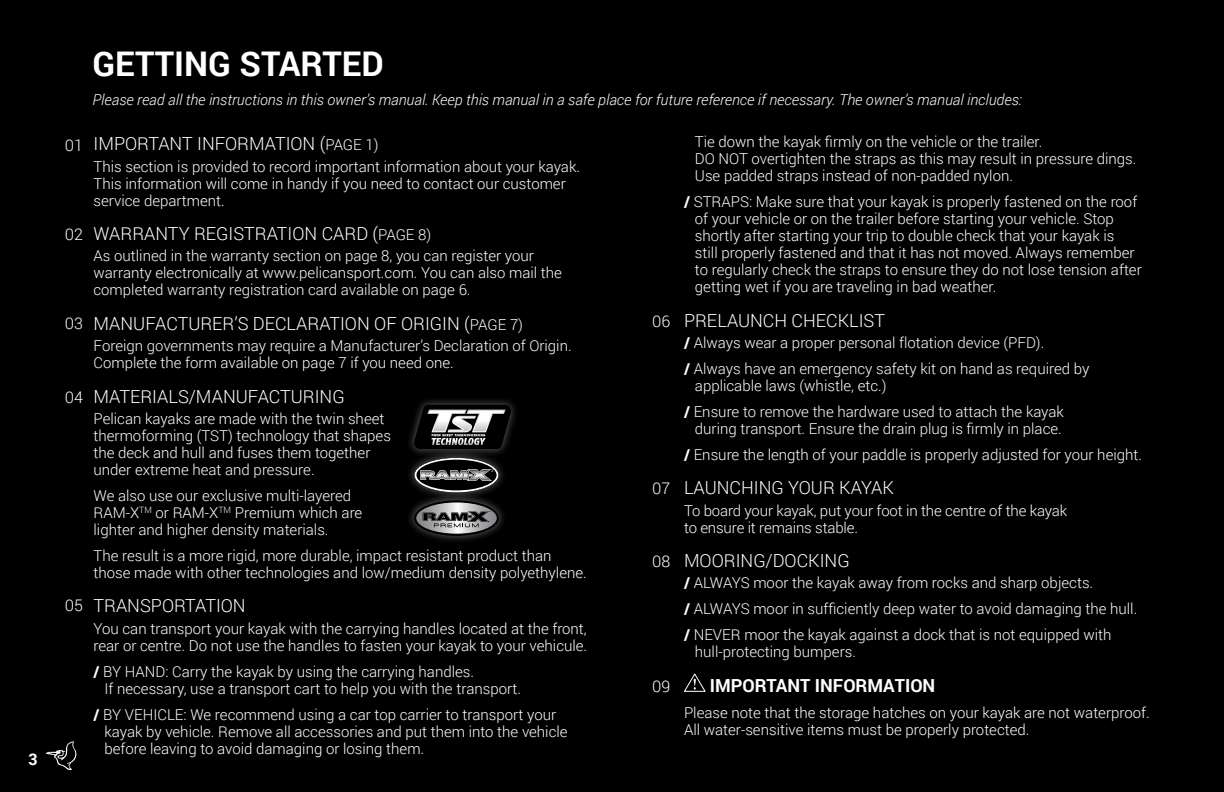
<style>
.page{position:relative;width:1224px;height:792px;background:#000}
.page>*{position:absolute;margin:0;border:0;box-sizing:border-box;transform-origin:0 0}
.t1{font:700 34px "Roboto";color:#fff}
.t2{font:300 18px "Roboto";color:#fff}
.t3{font:700 18px "Roboto";color:#fff}
.t4{font:300 16px "Roboto";color:#fff}
.t5{font:700 16px "Roboto";color:#fff}
.t6{font:300 15px/17px "Roboto";color:#fff}
.t7{font:italic 300 15px "Roboto";color:#fff}
.s1{font-size:15px}
.s2{font-weight:700}
</style>
<div class="page">
<svg style="left:684px;top:673px;width:22px;height:19px"></svg>
<svg style="left:46px;top:741px;width:30px;height:29px"></svg>
<div style="left:406px;top:449px;width:102px;height:52px;background:#fff;opacity:.37"></div>
<svg style="left:414px;top:457px;width:85px;height:35px"></svg>
<div style="left:406px;top:492px;width:102px;height:52px;background:#fff;opacity:.41"></div>
<svg style="left:414px;top:500px;width:85px;height:36px"></svg>
<svg style="left:416px;top:502px;width:81px;height:32px"></svg>
<div style="left:406px;top:396px;width:114px;height:61px;background:#fff;opacity:.39"></div>
<svg style="left:413px;top:405px;width:99px;height:44px"></svg>
<p class="t5" style="left:28px;top:748px;width:11px">3</p>
<p class="t4" style="left:65px;top:134px;width:20px">01</p>
<p class="t4" style="left:65px;top:223px;width:20px">02</p>
<p class="t4" style="left:65px;top:312px;width:20px">03</p>
<p class="t4" style="left:65px;top:386px;width:20px">04</p>
<p class="t4" style="left:65px;top:595px;width:20px">05</p>
<h1 class="t1" style="left:93px;top:39px;width:293px">GETTING STARTED</h1>
<p class="t7" style="left:93px;top:89px;width:931px">Please read all the instructions in this owner’s manual. Keep this manual in a safe place for future reference if necessary. The owner’s manual includes:</p>
<p class="t2" style="left:94px;top:132px;width:287px">IMPORTANT INFORMATION (<span class="s1">PAGE 1)</span></p>
<p class="t6" style="left:94px;top:157px;width:488px">This section is provided to record important information about your kayak.<br>This information will come in handy if you need to contact our customer service department.</p>
<p class="t2" style="left:94px;top:221px;width:339px">WARRANTY REGISTRATION CARD (<span class="s1">PAGE 8)</span></p>
<p class="t6" style="left:94px;top:247px;width:470px">As outlined in the warranty section on page 8, you can register your warranty electronically at www.pelicansport.com. You can also mail the completed warranty registration card available on page 6.</p>
<p class="t2" style="left:94px;top:311px;width:431px">MANUFACTURER’S DECLARATION OF ORIGIN (<span class="s1">PAGE 7)</span></p>
<p class="t6" style="left:94px;top:337px;width:480px">Foreign governments may require a Manufacturer’s Declaration of Origin.<br>Complete the form available on page 7 if you need one.</p>
<p class="t2" style="left:94px;top:384px;width:253px">MATERIALS/MANUFACTURING</p>
<p class="t6" style="left:94px;top:410px;width:299px">Pelican kayaks are made with the twin sheet thermoforming (TST) technology that shapes the deck and hull and fuses them together under extreme heat and pressure.</p>
<p class="t6" style="left:94px;top:487px;width:270px">We also use our exclusive multi-layered<br>RAM-X<sup>TM</sup> or RAM-X<sup>TM</sup> Premium which are lighter and higher density materials.</p>
<p class="t6" style="left:94px;top:547px;width:495px">The result is a more rigid, more durable, impact resistant product than those made with other technologies and low/medium density polyethylene.</p>
<p class="t2" style="left:94px;top:593px;width:154px">TRANSPORTATION</p>
<p class="t6" style="left:94px;top:619px;width:495px">You can transport your kayak with the carrying handles located at the front, rear or centre. Do not use the handles to fasten your kayak to your vehicule.</p>
<p class="t6" style="left:104px;top:662px;width:418px;text-indent:-11px"><span class="s2">/</span> BY HAND: Carry the kayak by using the carrying handles.<br>If necessary, use a transport cart to help you with the transport.</p>
<p class="t6" style="left:104px;top:705px;width:465px;text-indent:-11px"><span class="s2">/</span> BY VEHICLE: We recommend using a car top carrier to transport your kayak by vehicle. Remove all accessories and put them into the vehicle before leaving to avoid damaging or losing them.</p>
<p class="t6" style="left:695px;top:133px;width:443px">Tie down the kayak firmly on the vehicle or the trailer.<br>DO NOT overtighten the straps as this may result in pressure dings.<br>Use padded straps instead of non-padded nylon.</p>
<p class="t6" style="left:695px;top:193px;width:448px;text-indent:-11px"><span class="s2">/</span> STRAPS: Make sure that your kayak is properly fastened on the roof of your vehicle or on the trailer before starting your vehicle. Stop shortly after starting your trip to double check that your kayak is<br>still properly fastened and that it has not moved. Always remember to regularly check the straps to ensure they do not lose tension after getting wet if you are traveling in bad weather.</p>
<p class="t2" style="left:684px;top:308px;width:203px">PRELAUNCH CHECKLIST</p>
<p class="t6" style="left:684px;top:329px;width:407px;line-height:26px"><span class="s2">/</span> Always wear a proper personal flotation device (PFD).<br><span class="s2">/</span> Always have an emergency safety kit on hand as required by</p>
<p class="t6" style="left:684px;top:372px;width:381px;line-height:26px;text-indent:11px">applicable laws (whistle, etc.)<br><span class="s2">/</span> Ensure to remove the hardware used to attach the kayak</p>
<p class="t6" style="left:684px;top:415px;width:460px;line-height:26px;text-indent:11px">during transport. Ensure the drain plug is firmly in place.<br><span class="s2">/</span> Ensure the length of your paddle is properly adjusted for your height.</p>
<p class="t2" style="left:684px;top:476px;width:212px">LAUNCHING YOUR KAYAK</p>
<p class="t6" style="left:684px;top:501px;width:385px">To board your kayak, put your foot in the centre of the kayak to ensure it remains stable.</p>
<p class="t2" style="left:684px;top:548px;width:167px">MOORING/DOCKING</p>
<p class="t6" style="left:684px;top:570px;width:455px;line-height:26px"><span class="s2">/</span> ALWAYS moor the kayak away from rocks and sharp objects.<br><span class="s2">/</span> ALWAYS moor in sufficiently deep water to avoid damaging the hull. <span class="s2">/</span> NEVER moor the kayak against a dock that is not equipped with</p>
<p class="t6" style="left:695px;top:643px;width:163px">hull-protecting bumpers.</p>
<p class="t3" style="left:710px;top:673px;width:227px">IMPORTANT INFORMATION</p>
<p class="t6" style="left:684px;top:703px;width:467px">Please note that the storage hatches on your kayak are not waterproof.<br>All water-sensitive items must be properly protected.</p>
<p class="t4" style="left:652px;top:310px;width:20px">06</p>
<p class="t4" style="left:652px;top:477px;width:20px">07</p>
<p class="t4" style="left:652px;top:550px;width:20px">08</p>
<p class="t4" style="left:652px;top:676px;width:20px">09</p>
</div>
